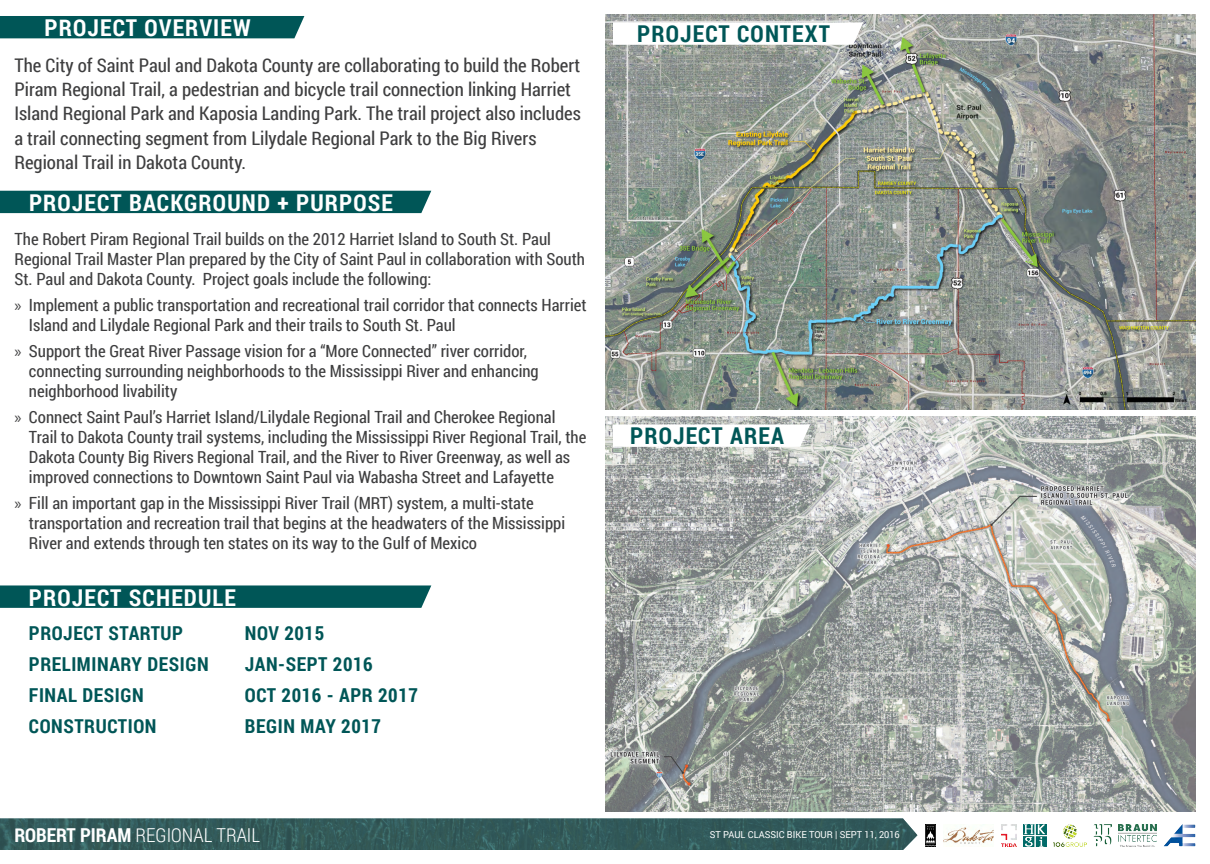
<style>
.page{position:relative;width:1210px;height:864px;background:#fff}
.page>*{position:absolute;margin:0;border:0;box-sizing:border-box;transform-origin:0 0}
.t1{font:700 23.2px "Roboto Condensed";letter-spacing:.05em;color:#fff}
.t2{font:700 23.2px "Roboto Condensed";letter-spacing:.05em;color:#005657}
.Section_Header{font:700 19.2px "Roboto Condensed";letter-spacing:.03em;color:#005657}
.t3{font:300 19.2px "Roboto Condensed";color:#fff}
.Body_Text{font:18.8px/24px "Roboto Condensed";color:#3e3e3f}
.Body_Text-2{font:16.8px/20.2px "Roboto Condensed";color:#3e3e3f}
.t4{font:9.6px "Roboto";color:#fff;scale:.96 1}
.s1{font-family:"Myriad Pro"}
.s2{font-weight:700}
</style>
<div class="page">
<img style="left:0;top:819px;width:917px;height:31px">
<img style="left:1053px;top:824px;width:33px;height:22px">
<img style="left:1093px;top:824px;width:18px;height:22px">
<img style="left:1118px;top:824px;width:38px;height:22px">
<img style="left:1164px;top:824px;width:31px;height:22px">
<img style="left:1023px;top:824px;width:23px;height:22px">
<img style="left:1001px;top:824px;width:15px;height:22px">
<img style="left:943px;top:824px;width:50px;height:23px">
<img style="left:925px;top:824px;width:10px;height:22px">
<div style="left:0;top:16px;width:304px;height:22px;background:#005657"></div>
<div style="left:0;top:191px;width:431px;height:22px;background:#005657"></div>
<svg style="left:0;top:585px;width:431px;height:23px;background:#095c5d"></svg>
<img style="left:605px;top:14px;width:590px;height:395px">
<svg style="left:613px;top:22px;width:250px;height:23px"></svg>
<img style="left:605px;top:416px;width:590px;height:395px">
<svg style="left:613px;top:424px;width:197px;height:23px"></svg>
<p class="t1" style="left:45px;top:11px;width:208px">PROJECT OVERVIEW</p>
<p class="Body_Text" style="left:14px;top:53px;width:568px">The City of Saint Paul and Dakota County are collaborating to build the Robert Piram Regional Trail, a pedestrian and bicycle trail connection linking Harriet Island Regional Park and Kaposia Landing Park. The trail project also includes a trail connecting segment from Lilydale Regional Park to the Big Rivers Regional Trail in Dakota County.</p>
<p class="t1" style="left:29px;top:186px;width:365px">PROJECT BACKGROUND + PURPOSE</p>
<p class="Body_Text-2" style="left:15px;top:228px;width:572px">The Robert Piram Regional Trail builds on the 2012 Harriet Island to South St. Paul<br>Regional Trail Master Plan prepared by the City of Saint Paul in collaboration with South<br>St. Paul and Dakota County. Project goals include the following:</p>
<p class="Body_Text-2" style="left:29px;top:294px;width:559px;text-indent:-14px"><span class="s1">»</span> Implement a public transportation and recreational trail corridor that connects Harriet<br>Island and Lilydale Regional Park and their trails to South St. Paul</p>
<p class="Body_Text-2" style="left:29px;top:340px;width:511px;text-indent:-14px"><span class="s1">»</span> Support the Great River Passage vision for a “More Connected” river corridor, connecting surrounding neighborhoods to the Mississippi River and enhancing neighborhood livability</p>
<p class="Body_Text-2" style="left:29px;top:406px;width:559px;text-indent:-14px"><span class="s1">»</span> Connect Saint Paul’s Harriet Island/Lilydale Regional Trail and Cherokee Regional Trail to Dakota County trail systems, including the Mississippi River Regional Trail, the Dakota County Big Rivers Regional Trail, and the River to River Greenway, as well as improved connections to Downtown Saint Paul via Wabasha Street and Lafayette</p>
<p class="Body_Text-2" style="left:29px;top:492px;width:538px;text-indent:-14px"><span class="s1">»</span> Fill an important gap in the Mississippi River Trail (MRT) system, a multi-state transportation and recreation trail that begins at the headwaters of the Mississippi<br>River and extends through ten states on its way to the Gulf of Mexico</p>
<p class="t1" style="left:29px;top:582px;width:209px">PROJECT SCHEDULE</p>
<p class="Section_Header" style="left:29px;top:620px;width:156px">PROJECT STARTUP</p>
<p class="Section_Header" style="left:245px;top:620px;width:81px">NOV 2015</p>
<p class="Section_Header" style="left:29px;top:651px;width:181px">PRELIMINARY DESIGN</p>
<p class="Section_Header" style="left:245px;top:651px;width:129px">JAN-SEPT 2016</p>
<p class="Section_Header" style="left:29px;top:682px;width:116px">FINAL DESIGN</p>
<p class="Section_Header" style="left:245px;top:682px;width:175px">OCT 2016 - APR 2017</p>
<p class="Section_Header" style="left:29px;top:713px;width:129px">CONSTRUCTION</p>
<p class="Section_Header" style="left:245px;top:713px;width:138px">BEGIN MAY 2017</p>
<p class="t2" style="left:637px;top:18px;width:194px">PROJECT CONTEXT</p>
<p class="t2" style="left:630px;top:420px;width:155px">PROJECT AREA</p>
<p class="t3" style="left:14px;top:822px;width:247px"><span class="s2">ROBERT PIRAM</span> REGIONAL TRAIL</p>
<p class="t4" style="left:710px;top:828px;width:199px">ST PAUL CLASSIC BIKE TOUR | SEPT 11, 2016</p>
</div>
